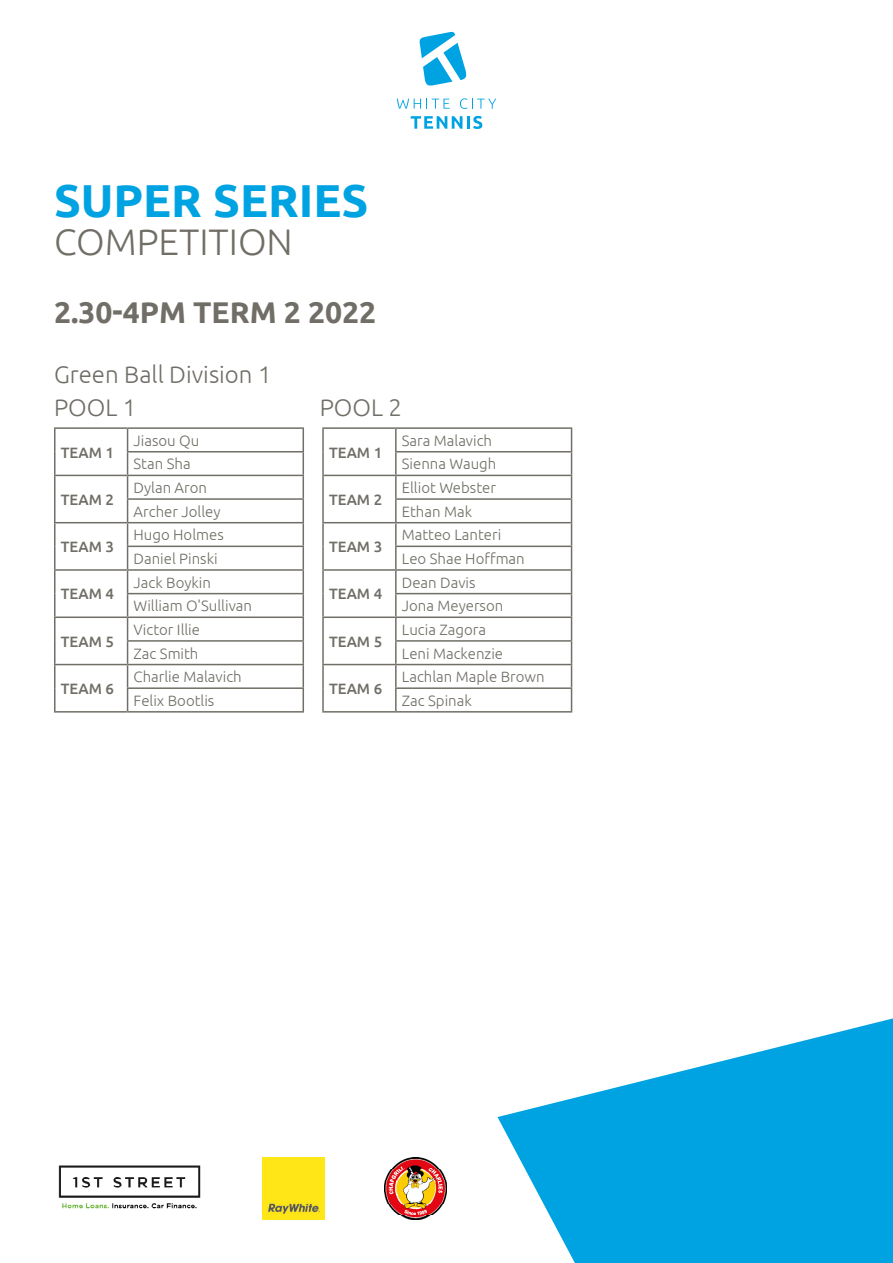
<style>
.page{position:relative;width:893px;height:1263px;background:#fff}
.page>*{position:absolute;margin:0;border:0;box-sizing:border-box;transform-origin:0 0}
.t1{font:700 46.2px "Ubuntu";color:#00a3e2}
.t2{font:300 36.9px "Ubuntu";color:#706e66}
.t3{font:700 30px "Ubuntu";color:#706e66}
.t4{font:300 24px "Ubuntu";color:#706e66}
.t5{font:300 15px "Ubuntu";color:#706e66}
.t6{font:500 15px "Ubuntu";color:#706e66}
</style>
<div class="page">
<svg style="left:497px;top:1018px;width:396px;height:245px;fill:#00a3e2"></svg>
<img style="left:385px;top:1157px;width:62px;height:62px">
<img style="left:262px;top:1157px;width:62px;height:62px">
<img style="left:58px;top:1165px;width:143px;height:44px">
<svg style="left:411px;top:116px;width:71px;height:13px"></svg>
<svg style="left:397px;top:99px;width:53px;height:10px"></svg>
<svg style="left:460px;top:98px;width:36px;height:11px"></svg>
<svg style="left:419px;top:31px;width:48px;height:55px"></svg>
<hr style="left:54px;top:427px;width:74px;height:2px;background:#706e66">
<hr style="left:54px;top:429px;width:2px;height:23px;background:#706e66">
<hr style="left:128px;top:427px;width:176px;height:2px;background:#706e66">
<hr style="left:54px;top:452px;width:2px;height:23px;background:#706e66">
<hr style="left:127px;top:451px;width:177px;height:1px;background:#706e66">
<hr style="left:54px;top:475px;width:74px;height:1px;background:#706e66">
<hr style="left:54px;top:476px;width:2px;height:23px;background:#706e66">
<hr style="left:128px;top:475px;width:176px;height:1px;background:#706e66">
<hr style="left:54px;top:499px;width:2px;height:23px;background:#706e66">
<hr style="left:127px;top:498px;width:177px;height:2px;background:#706e66">
<hr style="left:54px;top:522px;width:74px;height:1px;background:#706e66">
<hr style="left:54px;top:523px;width:2px;height:23px;background:#706e66">
<hr style="left:128px;top:522px;width:176px;height:1px;background:#706e66">
<hr style="left:54px;top:546px;width:2px;height:23px;background:#706e66">
<hr style="left:127px;top:546px;width:177px;height:1px;background:#706e66">
<hr style="left:54px;top:569px;width:74px;height:2px;background:#706e66">
<hr style="left:54px;top:571px;width:2px;height:23px;background:#706e66">
<hr style="left:128px;top:569px;width:176px;height:2px;background:#706e66">
<hr style="left:54px;top:594px;width:2px;height:22px;background:#706e66">
<hr style="left:127px;top:593px;width:177px;height:1px;background:#706e66">
<hr style="left:54px;top:616px;width:74px;height:2px;background:#706e66">
<hr style="left:54px;top:618px;width:2px;height:23px;background:#706e66">
<hr style="left:128px;top:616px;width:176px;height:2px;background:#706e66">
<hr style="left:54px;top:641px;width:2px;height:23px;background:#706e66">
<hr style="left:127px;top:640px;width:177px;height:2px;background:#706e66">
<hr style="left:54px;top:664px;width:74px;height:1px;background:#706e66">
<hr style="left:54px;top:665px;width:2px;height:23px;background:#706e66">
<hr style="left:128px;top:664px;width:176px;height:1px;background:#706e66">
<hr style="left:54px;top:688px;width:2px;height:23px;background:#706e66">
<hr style="left:127px;top:687px;width:177px;height:2px;background:#706e66">
<svg style="left:127px;top:429px;width:1px;height:282px"></svg>
<svg style="left:303px;top:429px;width:1px;height:282px"></svg>
<hr style="left:54px;top:711px;width:74px;height:2px;background:#706e66">
<hr style="left:128px;top:711px;width:176px;height:2px;background:#706e66">
<hr style="left:322px;top:427px;width:74px;height:2px;background:#706e66">
<hr style="left:322px;top:429px;width:2px;height:23px;background:#706e66">
<hr style="left:396px;top:427px;width:176px;height:2px;background:#706e66">
<hr style="left:395px;top:429px;width:2px;height:22px;background:#706e66">
<hr style="left:322px;top:452px;width:2px;height:23px;background:#706e66">
<hr style="left:395px;top:451px;width:177px;height:1px;background:#706e66">
<hr style="left:395px;top:452px;width:2px;height:23px;background:#706e66">
<hr style="left:322px;top:475px;width:74px;height:1px;background:#706e66">
<hr style="left:322px;top:476px;width:2px;height:23px;background:#706e66">
<hr style="left:396px;top:475px;width:176px;height:1px;background:#706e66">
<hr style="left:395px;top:476px;width:2px;height:22px;background:#706e66">
<hr style="left:322px;top:499px;width:2px;height:23px;background:#706e66">
<hr style="left:395px;top:498px;width:177px;height:2px;background:#706e66">
<hr style="left:395px;top:500px;width:2px;height:22px;background:#706e66">
<hr style="left:322px;top:522px;width:74px;height:1px;background:#706e66">
<hr style="left:322px;top:523px;width:2px;height:23px;background:#706e66">
<hr style="left:396px;top:522px;width:176px;height:1px;background:#706e66">
<hr style="left:395px;top:523px;width:2px;height:23px;background:#706e66">
<hr style="left:322px;top:546px;width:2px;height:23px;background:#706e66">
<hr style="left:395px;top:546px;width:177px;height:1px;background:#706e66">
<hr style="left:395px;top:547px;width:2px;height:22px;background:#706e66">
<hr style="left:322px;top:569px;width:74px;height:2px;background:#706e66">
<hr style="left:322px;top:571px;width:2px;height:23px;background:#706e66">
<hr style="left:396px;top:569px;width:176px;height:2px;background:#706e66">
<hr style="left:395px;top:571px;width:2px;height:22px;background:#706e66">
<hr style="left:322px;top:594px;width:2px;height:22px;background:#706e66">
<hr style="left:395px;top:593px;width:177px;height:1px;background:#706e66">
<hr style="left:395px;top:594px;width:2px;height:22px;background:#706e66">
<hr style="left:322px;top:616px;width:74px;height:2px;background:#706e66">
<hr style="left:322px;top:618px;width:2px;height:23px;background:#706e66">
<hr style="left:396px;top:616px;width:176px;height:2px;background:#706e66">
<hr style="left:395px;top:618px;width:2px;height:22px;background:#706e66">
<hr style="left:322px;top:641px;width:2px;height:23px;background:#706e66">
<hr style="left:395px;top:640px;width:177px;height:2px;background:#706e66">
<hr style="left:395px;top:642px;width:2px;height:22px;background:#706e66">
<hr style="left:322px;top:664px;width:74px;height:1px;background:#706e66">
<hr style="left:322px;top:665px;width:2px;height:23px;background:#706e66">
<hr style="left:396px;top:664px;width:176px;height:1px;background:#706e66">
<hr style="left:395px;top:665px;width:2px;height:22px;background:#706e66">
<hr style="left:322px;top:688px;width:2px;height:23px;background:#706e66">
<hr style="left:395px;top:687px;width:177px;height:2px;background:#706e66">
<hr style="left:395px;top:689px;width:2px;height:22px;background:#706e66">
<svg style="left:571px;top:429px;width:1px;height:282px"></svg>
<hr style="left:322px;top:711px;width:74px;height:2px;background:#706e66">
<hr style="left:396px;top:711px;width:176px;height:2px;background:#706e66">
<p class="t1" style="left:54px;top:173px;width:316px">SUPER SERIES</p>
<p class="t2" style="left:54px;top:220px;width:240px">COMPETITION</p>
<p class="t3" style="left:54px;top:294px;width:324px">2.30-4PM TERM 2 2022</p>
<p class="t4" style="left:54px;top:360px;width:219px">Green Ball Division 1</p>
<p class="t4" style="left:54px;top:393px;width:84px">POOL 1</p>
<p class="t6" style="left:61px;top:443px;width:55px">TEAM 1</p>
<p class="t5" style="left:134px;top:431px;width:67px">Jiasou Qu</p>
<p class="t5" style="left:134px;top:455px;width:59px">Stan Sha</p>
<p class="t4" style="left:320px;top:393px;width:84px">POOL 2</p>
<p class="t6" style="left:329px;top:443px;width:55px">TEAM 1</p>
<p class="t5" style="left:402px;top:431px;width:92px">Sara Malavich</p>
<p class="t5" style="left:402px;top:455px;width:96px">Sienna Waugh</p>
<p class="t6" style="left:61px;top:490px;width:55px">TEAM 2</p>
<p class="t5" style="left:134px;top:479px;width:75px">Dylan Aron</p>
<p class="t5" style="left:134px;top:502px;width:88px">Archer Jolley</p>
<p class="t6" style="left:329px;top:490px;width:55px">TEAM 2</p>
<p class="t5" style="left:402px;top:479px;width:96px">Elliot Webster</p>
<p class="t5" style="left:402px;top:502px;width:72px">Ethan Mak</p>
<p class="t6" style="left:61px;top:537px;width:55px">TEAM 3</p>
<p class="t5" style="left:134px;top:526px;width:92px">Hugo Holmes</p>
<p class="t5" style="left:134px;top:550px;width:86px">Daniel Pinski</p>
<p class="t6" style="left:329px;top:537px;width:55px">TEAM 3</p>
<p class="t5" style="left:402px;top:526px;width:101px">Matteo Lanteri</p>
<p class="t5" style="left:402px;top:550px;width:124px">Leo Shae Hoffman</p>
<p class="t6" style="left:61px;top:585px;width:55px">TEAM 4</p>
<p class="t5" style="left:134px;top:573px;width:79px">Jack Boykin</p>
<p class="t5" style="left:134px;top:597px;width:120px">William O'Sullivan</p>
<p class="t6" style="left:329px;top:585px;width:55px">TEAM 4</p>
<p class="t5" style="left:402px;top:573px;width:75px">Dean Davis</p>
<p class="t5" style="left:402px;top:597px;width:103px">Jona Meyerson</p>
<p class="t6" style="left:61px;top:632px;width:55px">TEAM 5</p>
<p class="t5" style="left:134px;top:620px;width:68px">Victor Illie</p>
<p class="t5" style="left:134px;top:644px;width:66px">Zac Smith</p>
<p class="t6" style="left:329px;top:632px;width:55px">TEAM 5</p>
<p class="t5" style="left:402px;top:620px;width:86px">Lucia Zagora</p>
<p class="t5" style="left:402px;top:644px;width:103px">Leni Mackenzie</p>
<p class="t6" style="left:61px;top:679px;width:55px">TEAM 6</p>
<p class="t5" style="left:134px;top:668px;width:110px">Charlie Malavich</p>
<p class="t5" style="left:134px;top:691px;width:82px">Felix Bootlis</p>
<p class="t6" style="left:329px;top:679px;width:55px">TEAM 6</p>
<p class="t5" style="left:402px;top:668px;width:144px">Lachlan Maple Brown</p>
<p class="t5" style="left:402px;top:691px;width:72px">Zac Spinak</p>
</div>
